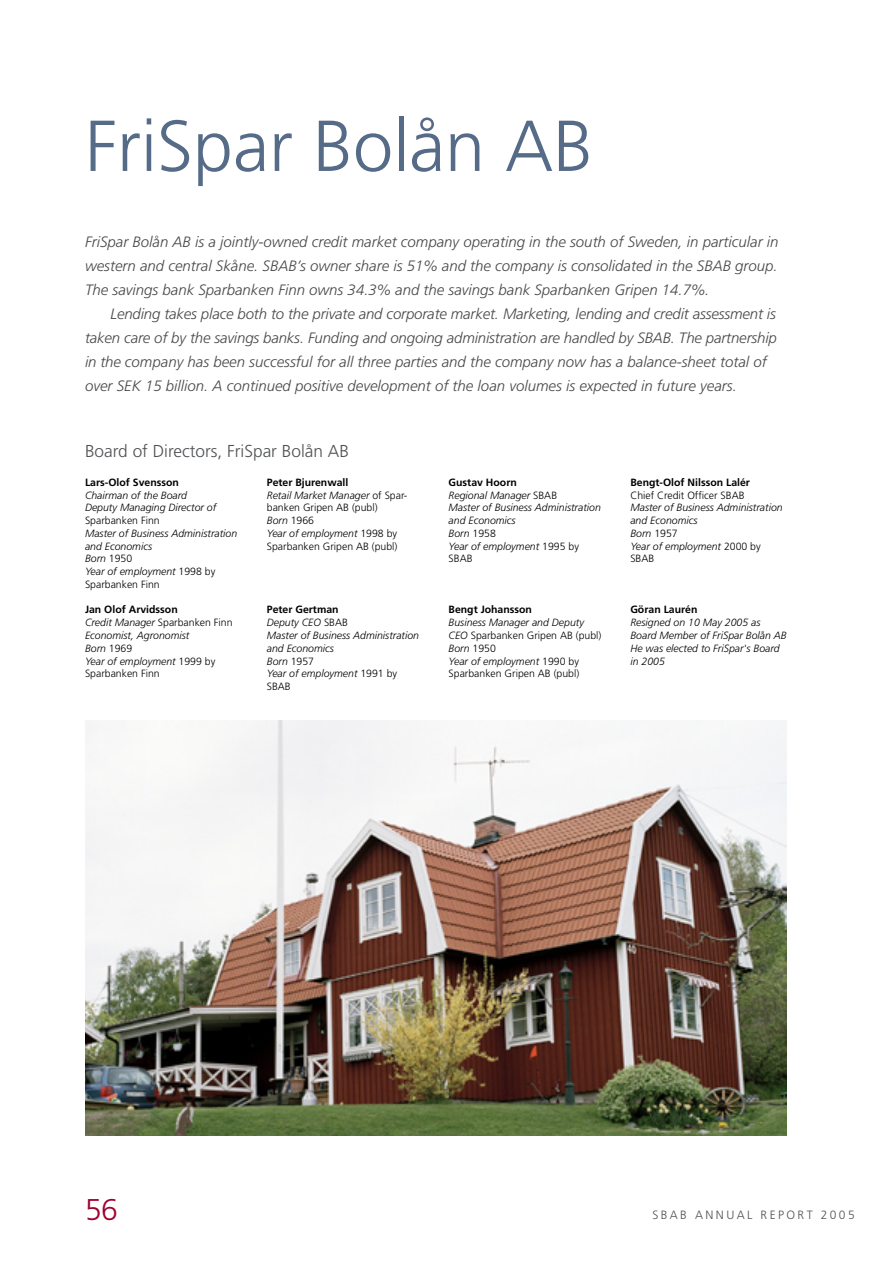
<style>
.page{position:relative;width:893px;height:1263px;background:#fff}
.page>*{position:absolute;margin:0;border:0;box-sizing:border-box;transform-origin:0 0}
.t1{font:300 72px "Frutiger";color:#566b87}
.t2{font:300 30px "Frutiger";color:#a0002f}
.t3{font:300 17.25px "Frutiger";color:#4f5154}
.t4{font:italic 300 15px/24px "Frutiger";color:#484848;text-align:justify}
.t5{font:300 12px "Frutiger";letter-spacing:.2em;color:#4f5154}
.t6{font:italic 300 10.5px/12.8px "Frutiger";color:#000}
.t7{font:300 10.5px/12.8px "Frutiger";color:#000}
.t8{font:700 10.5px "Frutiger";color:#000}
.s1{font-style:normal}
.s2{font-weight:700;font-style:normal}
.s3{font-weight:700}
.s4{font-style:italic}
</style>
<div class="page">
<img style="left:85px;top:720px;width:702px;height:415px">
<h1 class="t1" style="left:85px;top:105px;width:510px">FriSpar Bolån AB</h1>
<p class="t4" style="left:85px;top:230px;width:695px">FriSpar Bolån AB is a jointly-owned credit market company operating in the south of Sweden, in particular in western and central Skåne. SBAB’s owner share is 51% and the company is consolidated in the SBAB group.<br>The savings bank Sparbanken Finn owns 34.3% and the savings bank Sparbanken Gripen 14.7%.</p>
<p class="t4" style="left:85px;top:302px;width:693px;text-align:left;text-indent:26px">Lending takes place both to the private and corporate market. Marketing, lending and credit assessment is taken care of by the savings banks. Funding and ongoing administration are handled by SBAB. The partnership in the company has been successful for all three parties and the company now has a balance-sheet total of over SEK 15 billion. A continued positive development of the loan volumes is expected in future years.</p>
<p class="t3" style="left:85px;top:441px;width:265px">Board of Directors, FriSpar Bolån AB</p>
<p class="t8" style="left:85px;top:476px;width:95px">Lars-Olof Svensson</p>
<p class="t6" style="left:85px;top:489px;width:133px">Chairman of the Board<br>Deputy Managing Director of</p>
<p class="t7" style="left:85px;top:514px;width:76px">Sparbanken Finn</p>
<p class="t6" style="left:85px;top:527px;width:154px">Master of Business Administration and Economics<br>Born <span class="s1">1950<br></span>Year of employment <span class="s1">1998 by<br>Sparbanken Finn</span></p>
<p class="t6" style="left:85px;top:604px;width:149px"><span class="s2">Jan Olof Arvidsson<br></span>Credit Manager <span class="s1">Sparbanken Finn<br></span>Economist, Agronomist<br>Born <span class="s1">1969<br></span>Year of employment <span class="s1">1999 by<br>Sparbanken Finn</span></p>
<p class="t7" style="left:267px;top:476px;width:142px"><span class="s3">Peter Bjurenwall<br></span><span class="s4">Retail Market Manager</span> of Spar&shy;banken Gripen AB (publ)<br><span class="s4">Born</span> 1966<br><span class="s4">Year of employment</span> 1998 by<br>Sparbanken Gripen AB (publ)</p>
<p class="t6" style="left:267px;top:604px;width:154px"><span class="s2">Peter Gertman<br></span>Deputy CEO <span class="s1">SBAB<br></span>Master of Business Administration and Economics<br>Born <span class="s1">1957<br></span>Year of employment <span class="s1">1991 by<br>SBAB</span></p>
<p class="t6" style="left:449px;top:476px;width:154px"><span class="s2">Gustav Hoorn<br></span>Regional Manager <span class="s1">SBAB<br></span>Master of Business Administration and Economics<br>Born <span class="s1">1958<br></span>Year of employment <span class="s1">1995 by<br>SBAB</span></p>
<p class="t8" style="left:449px;top:604px;width:85px">Bengt Johansson</p>
<p class="t7" style="left:449px;top:616px;width:154px"><span class="s4">Business Manager and Deputy<br>CEO</span> Sparbanken Gripen AB (publ)<br><span class="s4">Born</span> 1950<br><span class="s4">Year of employment</span> 1990 by<br>Sparbanken Gripen AB (publ)</p>
<p class="t8" style="left:630px;top:476px;width:121px">Bengt-Olof Nilsson Lalér</p>
<p class="t7" style="left:630px;top:489px;width:116px">Chief Credit Officer SBAB</p>
<p class="t6" style="left:630px;top:502px;width:154px">Master of Business Administration and Economics<br>Born <span class="s1">1957<br></span>Year of employment <span class="s1">2000 by<br>SBAB</span></p>
<p class="t8" style="left:630px;top:604px;width:69px">Göran Laurén</p>
<p class="t6" style="left:630px;top:616px;width:158px">Resigned on 10 May 2005 as<br>Board Member of FriSpar Bolån AB<br>He was elected to FriSpar's Board in 2005</p>
<h2 class="t2" style="left:85px;top:1192px;width:34px">56</h2>
<p class="t5" style="left:652px;top:1208px;width:204px">SBAB ANNUAL REPORT 2005</p>
</div>
